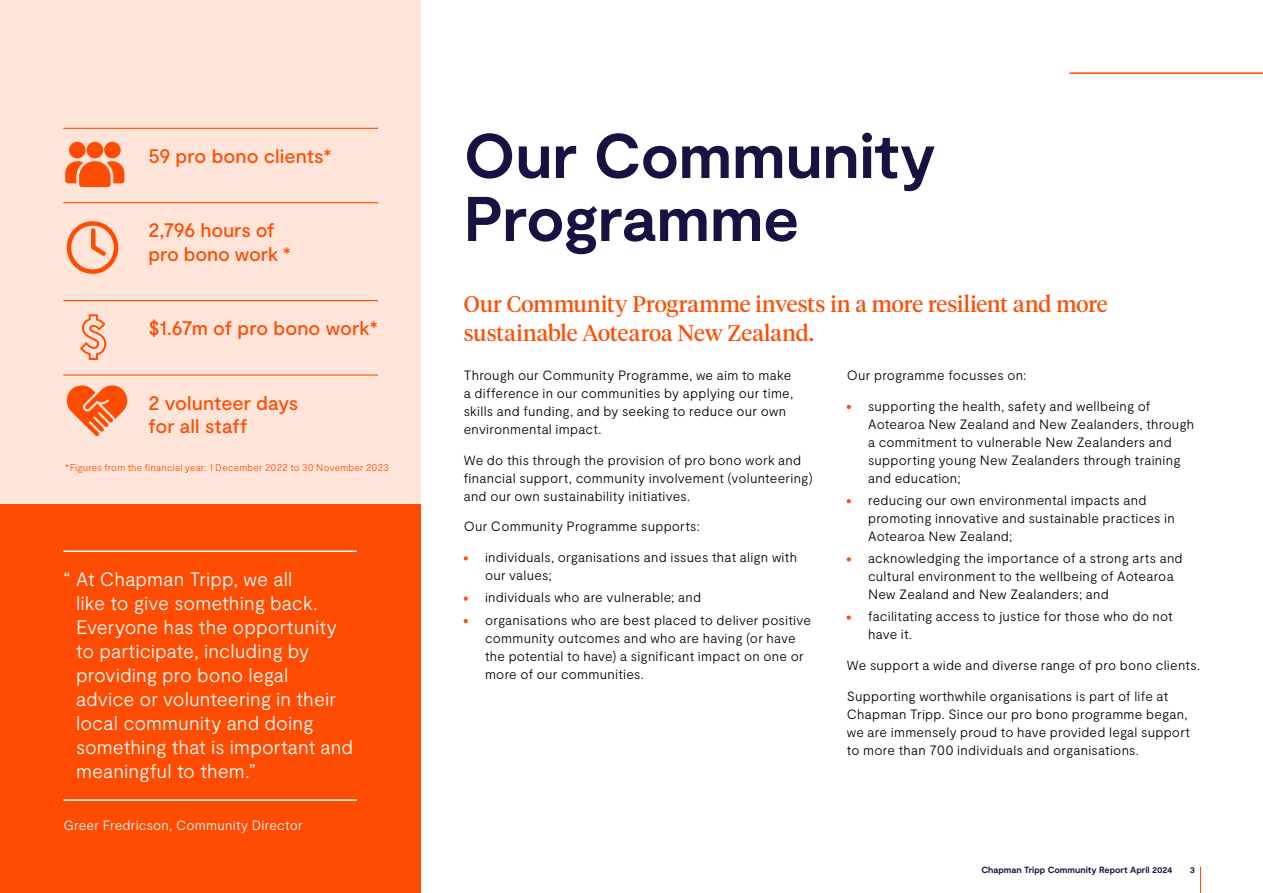
<style>
.page{position:relative;width:1263px;height:893px;background:#fff}
.page>*{position:absolute;margin:0;border:0;box-sizing:border-box;transform-origin:0 0}
.t1{font:700 63px/63px "Moderat";letter-spacing:-.005em;color:#161241}
.t2{font:22.5px/28.5px "Tiempos Headline";color:#ff4c03}
.t3{font:300 19.5px/24px "Moderat";letter-spacing:.005em;color:#fff}
.t4{font:500 19.5px/23.4px "Moderat";color:#ff4c03}
.t5{font:300 13.5px/18px "Moderat";letter-spacing:.02em;color:#000}
.t6{font:300 13.5px "Moderat";letter-spacing:.02em;color:#fff}
.t7{font:300 9.75px "Moderat";letter-spacing:.02em;color:#ff4c03}
.t8{font:700 9px "Moderat";letter-spacing:-.005em;color:#161241}
.s1{font-family:"Barlow Condensed";font-weight:400;color:#ff4c03}
</style>
<div class="page">
<div style="left:0;top:463px;width:420px;height:430px;background:#ff4c03"></div>
<hr style="left:63px;top:550px;width:294px;height:2px;background:#fff">
<hr style="left:63px;top:799px;width:294px;height:2px;background:#fff">
<div style="left:0;top:0;width:421px;height:504px;background:#ffe4d9"></div>
<hr style="left:63px;top:128px;width:315px;height:1px;background:#ff4c03">
<hr style="left:63px;top:202px;width:315px;height:1px;background:#ff4c03">
<hr style="left:63px;top:300px;width:315px;height:1px;background:#ff4c03">
<hr style="left:63px;top:374px;width:315px;height:2px;background:#ff4c03">
<svg style="left:80px;top:314px;width:26px;height:46px"></svg>
<svg style="left:67px;top:385px;width:60px;height:51px"></svg>
<div style="left:87px;top:142px;width:16px;height:16px;background:#ff4c03;border-radius:50%"></div>
<div style="left:104px;top:142px;width:17px;height:16px;background:#ff4c03;border-radius:50%"></div>
<svg style="left:65px;top:161px;width:59px;height:26px"></svg>
<div style="left:69px;top:142px;width:17px;height:16px;background:#ff4c03;border-radius:50%"></div>
<svg style="left:66px;top:221px;width:53px;height:53px"></svg>
<svg style="left:1200px;top:867px;width:1px;height:26px"></svg>
<hr style="left:1069px;top:72px;width:194px;height:2px;background:#ff4c03">
<h3 class="t4" style="left:148px;top:145px;width:185px">59 pro bono clients*</h3>
<h3 class="t4" style="left:148px;top:220px;width:144px">2,796 hours of pro bono work *</h3>
<h3 class="t4" style="left:148px;top:317px;width:231px">$1.67m of pro bono work*</h3>
<h3 class="t4" style="left:148px;top:392px;width:151px">2 volunteer days for all staff</h3>
<p class="t7" style="left:65px;top:462px;width:325px">*Figures from the financial year: 1 December 2022 to 30 November 2023</p>
<p class="t3" style="left:76px;top:568px;width:279px;text-indent:-13px">“ At Chapman Tripp, we all<br>like to give something back.<br>Everyone has the opportunity to participate, including by providing pro bono legal<br>advice or volunteering in their local community and doing something that is important and meaningful to them.”</p>
<p class="t6" style="left:63px;top:817px;width:241px">Greer Fredricson, Community Director</p>
<h1 class="t1" style="left:464px;top:128px;width:473px">Our Community<br>Programme</h1>
<h2 class="t2" style="left:464px;top:289px;width:645px">Our Community Programme invests in a more resilient and more sustainable Aotearoa New Zealand.</h2>
<p class="t5" style="left:464px;top:366px;width:331px">Through our Community Programme, we aim to make a difference in our communities by applying our time, skills and funding, and by seeking to reduce our own environmental impact.</p>
<p class="t5" style="left:464px;top:451px;width:351px">We do this through the provision of pro bono work and financial support, community involvement (volunteering) and our own sustainability initiatives.</p>
<p class="t5" style="left:464px;top:518px;width:238px">Our Community Programme supports:</p>
<p class="t5" style="left:485px;top:549px;width:314px;text-indent:-21px"><span class="s1">•</span> individuals, organisations and issues that align with our values;</p>
<p class="t5" style="left:464px;top:589px;width:239px"><span class="s1">•</span> individuals who are vulnerable; and</p>
<p class="t5" style="left:485px;top:611px;width:328px;text-indent:-21px"><span class="s1">•</span> organisations who are best placed to deliver positive community outcomes and who are having (or have the potential to have) a significant impact on one or more of our communities.</p>
<p class="t5" style="left:847px;top:366px;width:181px">Our programme focusses on:</p>
<p class="t5" style="left:868px;top:397px;width:327px;text-indent:-21px"><span class="s1">•</span> supporting the health, safety and wellbeing of Aotearoa New Zealand and New Zealanders, through a commitment to vulnerable New Zealanders and supporting young New Zealanders through training and education;</p>
<p class="t5" style="left:868px;top:491px;width:308px;text-indent:-21px"><span class="s1">•</span> reducing our own environmental impacts and promoting innovative and sustainable practices in<br>Aotearoa New Zealand;</p>
<p class="t5" style="left:868px;top:550px;width:316px;text-indent:-21px"><span class="s1">•</span> acknowledging the importance of a strong arts and cultural environment to the wellbeing of Aotearoa<br>New Zealand and New Zealanders; and</p>
<p class="t5" style="left:868px;top:608px;width:306px;text-indent:-21px"><span class="s1">•</span> facilitating access to justice for those who do not have it.</p>
<p class="t5" style="left:847px;top:657px;width:355px">We support a wide and diverse range of pro bono clients.</p>
<p class="t5" style="left:847px;top:687px;width:345px">Supporting worthwhile organisations is part of life at Chapman Tripp. Since our pro bono programme began, we are immensely proud to have provided legal support to more than 700 individuals and organisations.</p>
<p class="t8" style="left:981px;top:865px;width:193px">Chapman Tripp Community Report April 2024</p>
<p class="t8" style="left:1190px;top:865px;width:7px">3</p>
</div>
